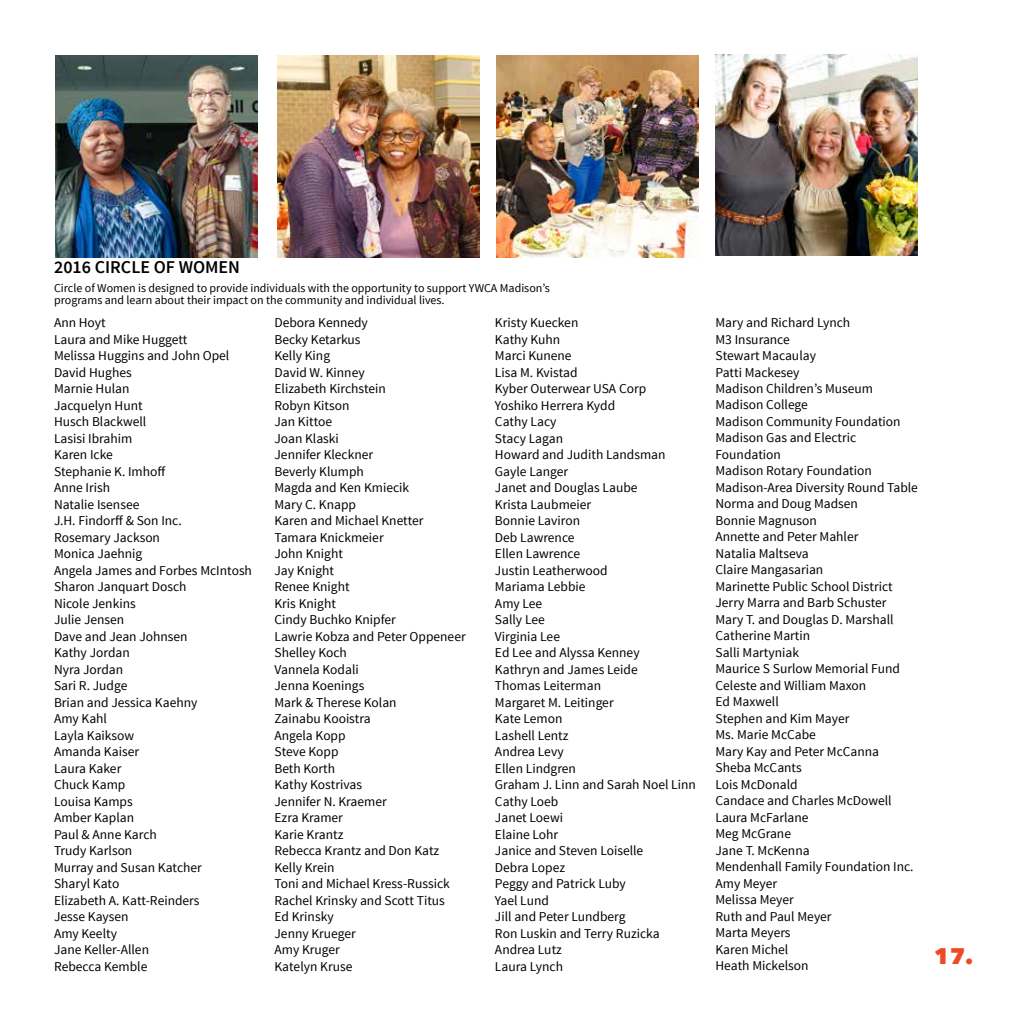
<style>
.page{position:relative;width:1026px;height:1026px;background:#fff}
.page>*{position:absolute;margin:0;border:0;box-sizing:border-box;transform-origin:0 0}
.t1{font:800 22.5px "Avenir Next LT Pro";color:#ef4923}
.t2{font:600 18px "Source Sans Pro";color:#000}
.t3{font:13.5px/16.5px "Source Sans Pro";color:#000}
.t4{font:12px/12px "Source Sans Pro";color:#000}
.s1{color:#fff}
</style>
<div class="page">
<img style="left:55px;top:55px;width:202px;height:202px">
<img style="left:278px;top:55px;width:202px;height:202px">
<img style="left:497px;top:55px;width:202px;height:202px">
<img style="left:716px;top:54px;width:202px;height:202px">
<h2 class="t2" style="left:54px;top:256px;width:152px">2016 CIRCLE OF WOME</h2>
<h2 class="t2" style="left:228px;top:256px;width:13px">N</h2>
<p class="t4" style="left:54px;top:282px;width:497px">Circle of Women is designed to provide individuals with the opportunity to support YWCA Madison’s programs and learn about their impact on the community and individual lives.</p>
<p class="t3" style="left:54px;top:315px;width:200px">Ann Hoyt<br>Laura and Mike Huggett<br>Melissa Huggins and John Opel<br>David Hughes<br>Marnie Hulan<br>Jacquelyn Hunt<br>Husch Blackwell<br>Lasisi Ibrahim<br>Karen Icke<br>Stephanie K. Imhoff<br>Anne Irish<br>Natalie Isensee<br>J.H. Findorff &amp; Son Inc.<br>Rosemary Jackson<br>Monica Jaehnig<br>Angela James and Forbes McIntosh<br>Sharon Janquart Dosch<br>Nicole Jenkins<br>Julie Jensen<br>Dave and Jean Johnsen<br>Kathy Jordan<br>Nyra Jordan<br>Sari R. Judge<br>Brian and Jessica Kaehny<br>Amy Kahl<br>Layla Kaiksow<br>Amanda Kaiser<br>Laura Kaker<br>Chuck Kamp<br>Louisa Kamps<br>Amber Kaplan<br>Paul &amp; Anne Karch<br>Trudy Karlson<br>Murray and Susan Katcher<br>Sharyl Kato<br>Elizabeth A. Katt-Reinders<br>Jesse Kaysen<br>Amy Keelty<br>Jane Keller-Allen<br>Rebecca Kemble</p>
<p class="t3" style="left:274px;top:315px;width:193px">Debora Kennedy<br>Becky Ketarkus<br>Kelly King<br>David W. Kinney<br>Elizabeth Kirchstein<br>Robyn Kitson<br>Jan Kittoe<br>Joan Klaski<br>Jennifer Kleckner<br>Beverly Klumph<br>Magda and Ken Kmiecik<br>Mary C. Knapp<br>Karen and Michael Knetter<br>Tamara Knickmeier<br>John Knight<br>Jay Knight<br>Renee Knight<br>Kris Knight<br>Cindy Buchko Knipfer<br>Lawrie Kobza and Peter Oppeneer<br>Shelley Koch<br>Vannela Kodali<br>Jenna Koenings<br>Mark &amp; Therese Kolan<br>Zainabu Kooistra<br>Angela Kopp<br>Steve Kopp<br>Beth Korth<br>Kathy Kostrivas<br>Jennifer N. Kraemer<br>Ezra Kramer<br>Karie Krantz<br>Rebecca Krantz and Don Katz<br>Kelly Krein<br>Toni and Michael Kress-Russick<br>Rachel Krinsky and Scott Titus<br>Ed Krinsky<br>Jenny Krueger<br>Amy Kruger<br>Katelyn Kruse</p>
<p class="t3" style="left:495px;top:315px;width:202px">Kristy Kuecken<br>Kathy Kuhn<br>Marci Kunene<br>Lisa M. Kvistad<br>Kyber Outerwear USA Corp<br>Yoshiko Herrera Kydd<br>Cathy Lacy<br>Stacy Lagan<br>Howard and Judith Landsman<br>Gayle Langer<br>Janet and Douglas Laube<br>Krista Laubmeier<br>Bonnie Laviron<br>Deb Lawrence<br>Ellen Lawrence<br>Justin Leatherwood<br>Mariama Lebbie<br>Amy Lee<br>Sally Lee<br>Virginia Lee<br>Ed Lee and Alyssa Kenney<br>Kathryn and James Leide<br>Thomas Leiterman<br>Margaret M. Leitinger<br>Kate Lemon<br>Lashell Lentz<br>Andrea Levy<br>Ellen Lindgren<br>Graham J. Linn and Sarah Noel Linn<br>Cathy Loeb<br>Janet Loewi<br>Elaine Lohr<br>Janice and Steven Loiselle<br>Debra Lopez<br>Peggy and Patrick Luby<br>Yael Lund<br>Jill and Peter Lundberg<br>Ron Luskin and Terry Ruzicka<br>Andrea Lutz<br>Laura Lynch</p>
<p class="t3" style="left:715px;top:315px;width:204px">Mary and Richard Lynch<br>M3 Insurance<br>Stewart Macaulay<br>Patti Mackesey<br>Madison Children’s Museum<br>Madison College<br>Madison Community Foundation<br>Madison Gas and Electric<br>Foundation<br>Madison Rotary Foundation<br>Madison-Area Diversity Round Table<br>Norma and Doug Madsen<br>Bonnie Magnuson<br>Annette and Peter Mahler<br>Natalia Maltseva<br>Claire Mangasarian<br>Marinette Public School District<br>Jerry Marra and Barb Schuster<br>Mary T. and Douglas D. Marshall<br>Catherine Martin<br>Salli Martyniak<br>Maurice S Surlow Memorial Fund<br>Celeste and William Maxon<br>Ed Maxwell<br>Stephen and Kim Mayer<br>Ms. Marie McCabe<br>Mary Kay and Peter McCanna<br>Sheba McCants<br>Lois McDonald<br>Candace and Charles McDowell<br>Laura McFarlane<br>Meg McGrane<br>Jane T. McKenna<br>Mendenhall Family Foundation Inc.<br>Amy Meyer<br>Melissa Meyer<br>Ruth and Paul Meyer<br>Marta Meyers<br>Karen Michel<br>Heath Mickelson</p>
<h1 class="t1" style="left:918px;top:942px;width:57px"><span class="s1">0</span>17.</h1>
</div>
